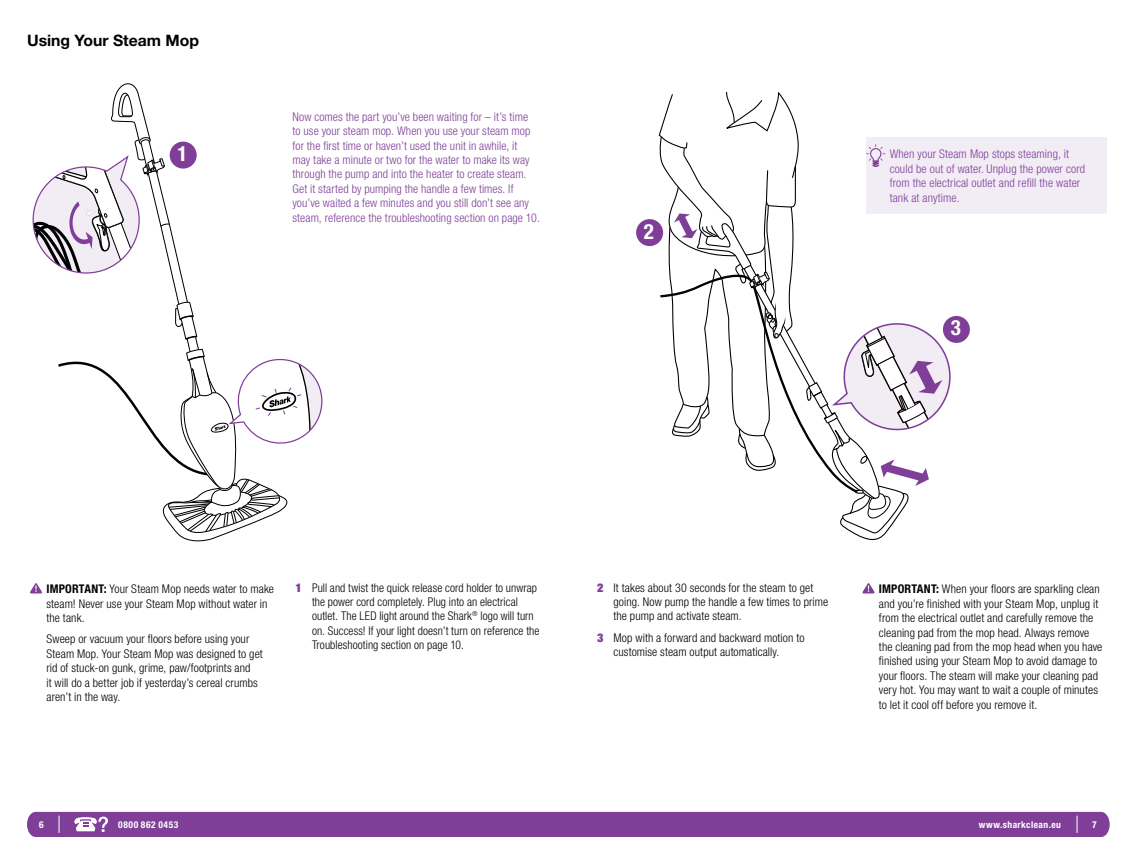
<style>
.page{position:relative;width:1134px;height:864px;background:#fff}
.page>*{position:absolute;margin:0;border:0;box-sizing:border-box;transform-origin:0 0}
.t1{font:700 condensed 21px "Helvetica Neue LT Std";color:#fff}
.t2{font:700 15.75px "Helvetica Neue LT Std";color:#000}
.t3{font:300 condensed 12px/14.4px "Helvetica Neue LT Std";letter-spacing:.01em;color:#000}
.t4{font:300 condensed 12px/14.4px "Helvetica Neue LT Std";letter-spacing:.01em;color:#7f3f98}
.t5{font:700 condensed 9.45px "Helvetica Neue LT Std";letter-spacing:.055em;color:#fff}
.s1{font-weight:700}
.s2{font-weight:900;color:#7f3f98}
</style>
<div class="page">
<div style="left:27px;top:812px;width:1083px;height:25px;background:#7f3f98"></div>
<svg style="left:30px;top:583px;width:12px;height:10px"></svg>
<svg style="left:862px;top:583px;width:13px;height:10px"></svg>
<div style="left:636px;top:219px;width:27px;height:27px;background:#7f3f98;border-radius:50%"></div>
<div style="left:943px;top:316px;width:27px;height:27px;background:#7f3f98;border-radius:50%"></div>
<div style="left:866px;top:138px;width:240px;height:76px;background:#f2ecf5"></div>
<svg style="left:32px;top:83px;width:291px;height:459px"></svg>
<svg style="left:658px;top:92px;width:299px;height:448px"></svg>
<h2 class="t2" style="left:27px;top:31px;width:174px">Using Your Steam Mop</h2>
<h1 class="t1" style="left:178px;top:141px;width:12px">1</h1>
<p class="t4" style="left:292px;top:109px;width:249px">Now comes the part you’ve been waiting for – it’s time<br>to use your steam mop. When you use your steam mop for the first time or haven’t used the unit in awhile, it<br>may take a minute or two for the water to make its way through the pump and into the heater to create steam.<br>Get it started by pumping the handle a few times. If you’ve waited a few minutes and you still don’t see any steam, reference the troubleshooting section on page 10.</p>
<h1 class="t1" style="left:644px;top:218px;width:12px">2</h1>
<p class="t4" style="left:890px;top:147px;width:197px">When your Steam Mop stops steaming, it could be out of water. Unplug the power cord from the electrical outlet and refill the water tank at anytime.</p>
<h1 class="t1" style="left:951px;top:315px;width:12px">3</h1>
<p class="t3" style="left:46px;top:582px;width:229px"><span class="s1">IMPORTANT:</span> Your Steam Mop needs water to make steam! Never use your Steam Mop without water in the tank.</p>
<p class="t3" style="left:46px;top:632px;width:218px">Sweep or vacuum your floors before using your Steam Mop. Your Steam Mop was designed to get rid of stuck-on gunk, grime, paw/footprints and<br>it will do a better job if yesterday’s cereal crumbs aren’t in the way.</p>
<p class="t3" style="left:312px;top:580px;width:229px;text-indent:-16px"><span class="s2">1</span> Pull and twist the quick release cord holder to unwrap the power cord completely. Plug into an electrical outlet. The LED light around the Shark<sup>®</sup> logo will turn on. Success! If your light doesn’t turn on reference the Troubleshooting section on page 10.</p>
<p class="t3" style="left:614px;top:580px;width:216px;text-indent:-16px"><span class="s2">2</span> It takes about 30 seconds for the steam to get going. Now pump the handle a few times to prime the pump and activate steam.</p>
<p class="t3" style="left:614px;top:630px;width:192px;text-indent:-16px"><span class="s2">3</span> Mop with a forward and backward motion to customise steam output automatically.</p>
<p class="t3" style="left:879px;top:582px;width:225px"><span class="s1">IMPORTANT:</span> When your floors are sparkling clean and you’re finished with your Steam Mop, unplug it from the electrical outlet and carefully remove the cleaning pad from the mop head. Always remove the cleaning pad from the mop head when you have finished using your Steam Mop to avoid damage to your floors. The steam will make your cleaning pad very hot. You may want to wait a couple of minutes to let it cool off before you remove it.</p>
<p class="t5" style="left:39px;top:819px;width:6px">6</p>
<p class="t5" style="left:118px;top:819px;width:62px">0800 862 0453</p>
<p class="t5" style="left:979px;top:819px;width:84px">www.sharkclean.eu</p>
<p class="t5" style="left:1092px;top:819px;width:6px">7</p>
</div>
